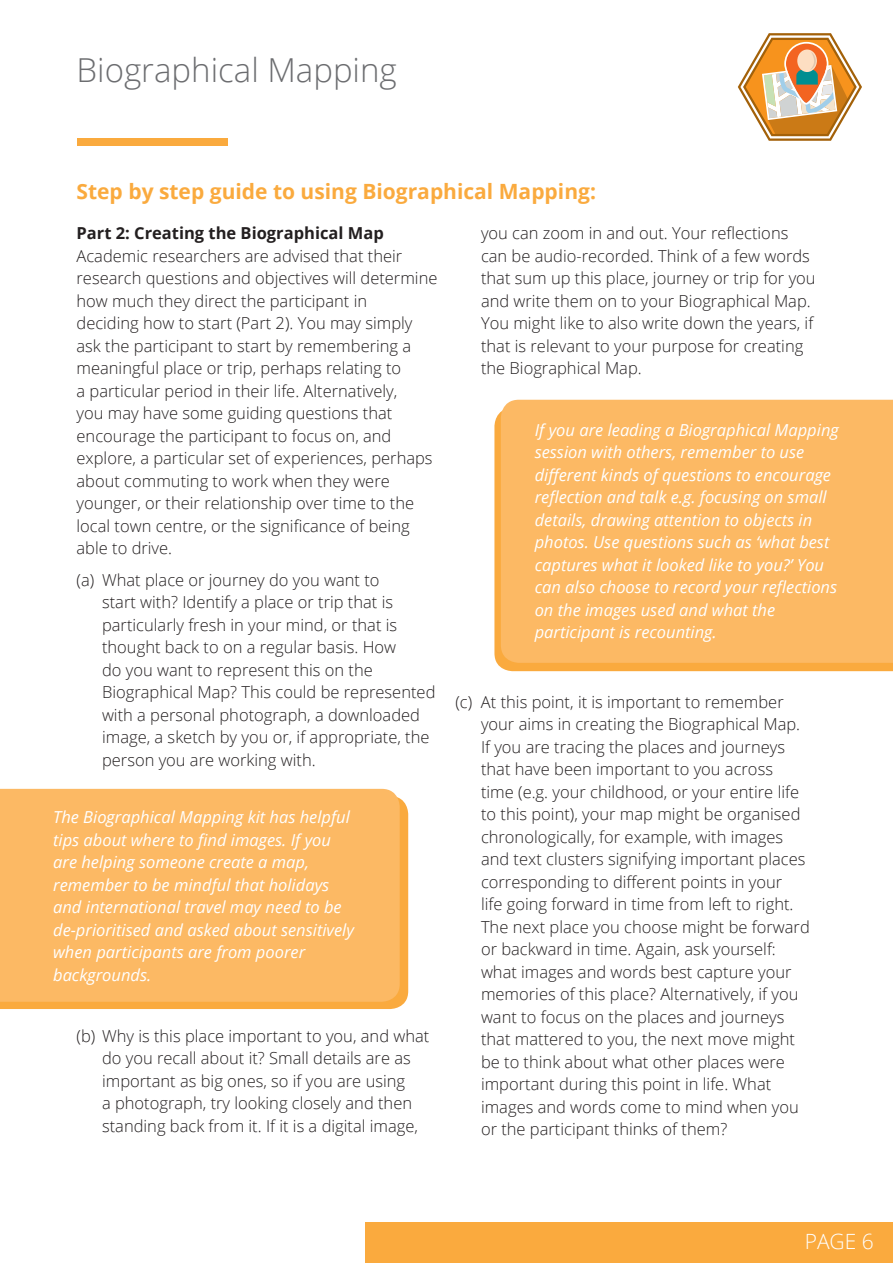
<style>
.page{position:relative;width:893px;height:1263px;background:#fff}
.page>*{position:absolute;margin:0;border:0;box-sizing:border-box;transform-origin:0 0}
.t1{font:300 33px "Open Sans";color:#6c6d70}
.Heading{font:700 21px "Open Sans";color:#faaa3e}
.t2{font:300 21px "Open Sans";color:#fff}
.Body_Text{font:300 16.5px/22.5px "Open Sans";color:#231f20}
.pop_out{font:italic 16.5px/22.5px "Open Sans";color:#fff}
.Body_Text-2{font:700 16.5px "Open Sans";color:#231f20}
</style>
<div class="page">
<svg style="left:738px;top:33px;width:124px;height:108px"></svg>
<div style="left:77px;top:138px;width:150px;height:8px;background:#faaa3e"></div>
<div style="left:366px;top:1222px;width:527px;height:41px;background:#faaa3e"></div>
<div style="left:0;top:798px;width:408px;height:211px;background:#faaa3e"></div>
<div style="left:0;top:789px;width:400px;height:213px;background:#fcb964"></div>
<svg style="left:494px;top:411px;width:399px;height:260px;background:#faad46"></svg>
<div style="left:501px;top:400px;width:392px;height:263px;background:#fcb964"></div>
<h1 class="t1" style="left:77px;top:47px;width:322px">Biographical Mapping</h1>
<p class="Heading" style="left:77px;top:176px;width:521px">Step by step guide to using Biographical Mapping:</p>
<p class="Body_Text" style="left:481px;top:222px;width:336px">you can zoom in and out. Your reflections can be audio-recorded. Think of a few words that sum up this place, journey or trip for you and write them on to your Biographical Map.<br>You might like to also write down the years, if that is relevant to your purpose for creating the Biographical Map.</p>
<p class="Body_Text-2" style="left:77px;top:222px;width:309px">Part 2: Creating the Biographical Map</p>
<p class="Body_Text" style="left:77px;top:244px;width:362px">Academic researchers are advised that their research questions and objectives will determine how much they direct the participant in<br>deciding how to start (Part 2). You may simply ask the participant to start by remembering a meaningful place or trip, perhaps relating to<br>a particular period in their life. Alternatively,<br>you may have some guiding questions that encourage the participant to focus on, and explore, a particular set of experiences, perhaps about commuting to work when they were younger, or their relationship over time to the local town centre, or the significance of being able to drive.</p>
<p class="Body_Text" style="left:102px;top:568px;width:335px;text-indent:-25px">(a) What place or journey do you want to<br>start with? Identify a place or trip that is particularly fresh in your mind, or that is thought back to on a regular basis. How<br>do you want to represent this on the Biographical Map? This could be represented with a personal photograph, a downloaded image, a sketch by you or, if appropriate, the person you are working with.</p>
<p class="pop_out" style="left:535px;top:418px;width:306px">If you are leading a Biographical Mapping session with others, remember to use different kinds of questions to encourage reflection and talk e.g. focusing on small details, drawing attention to objects in photos. Use questions such as ‘what best captures what it looked like to you?’ You can also choose to record your reflections on the images used and what the participant is recounting.</p>
<p class="Body_Text" style="left:481px;top:690px;width:330px;text-indent:-26px">(c) At this point, it is important to remember your aims in creating the Biographical Map.<br>If you are tracing the places and journeys that have been important to you across time (e.g. your childhood, or your entire life to this point), your map might be organised chronologically, for example, with images and text clusters signifying important places corresponding to different points in your<br>life going forward in time from left to right.<br>The next place you choose might be forward or backward in time. Again, ask yourself: what images and words best capture your memories of this place? Alternatively, if you want to focus on the places and journeys that mattered to you, the next move might be to think about what other places were important during this point in life. What images and words come to mind when you or the participant thinks of them?</p>
<p class="pop_out" style="left:53px;top:806px;width:302px">The Biographical Mapping kit has helpful tips about where to find images. If you are helping someone create a map, remember to be mindful that holidays and international travel may need to be de-prioritised and asked about sensitively when participants are from poorer backgrounds.</p>
<p class="Body_Text" style="left:102px;top:1024px;width:329px;text-indent:-25px">(b) Why is this place important to you, and what do you recall about it? Small details are as important as big ones, so if you are using<br>a photograph, try looking closely and then standing back from it. If it is a digital image,</p>
<p class="t2" style="left:805px;top:1227px;width:71px">PAGE 6</p>
</div>
